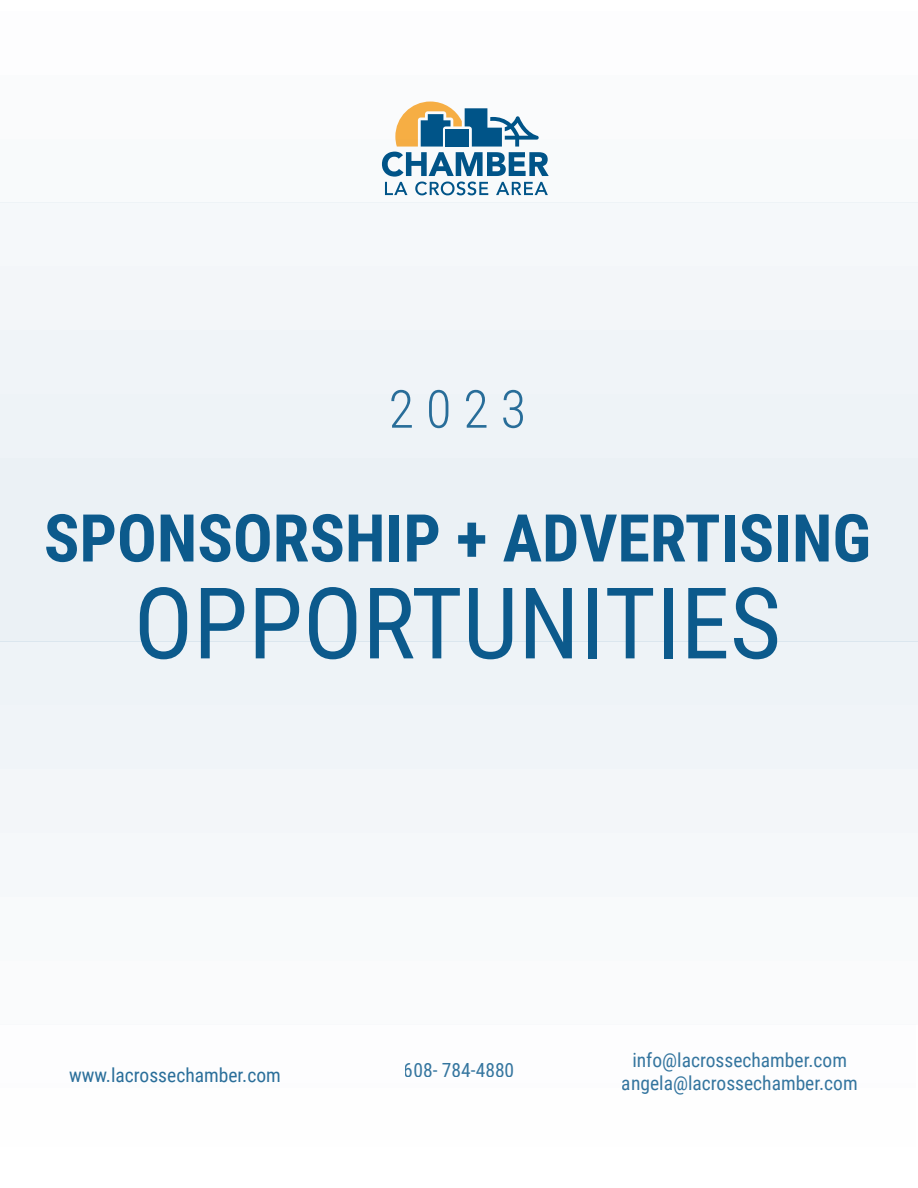
<style>
.page{position:relative;width:918px;height:1188px;background:#fff}
.page>*{position:absolute;margin:0;border:0;box-sizing:border-box;transform-origin:0 0}
.t1{font:99px "Roboto Condensed";color:#035488}
.t2{font:700 66px "Roboto Condensed";color:#035488}
.t3{font:300 52.5px "Roboto Condensed";color:#035488}
.t4{font:19.5px/23.4px "Roboto Condensed";color:#035488;text-align:center}
</style>
<div class="page">
<div style="left:0;top:641px;width:918px;height:64px;background:#eef3f7"></div>
<div style="left:0;top:705px;width:918px;height:64px;background:#f0f4f8"></div>
<div style="left:0;top:769px;width:918px;height:64px;background:#f3f6f9"></div>
<div style="left:0;top:833px;width:918px;height:64px;background:#f5f8fa"></div>
<div style="left:0;top:897px;width:918px;height:64px;background:#f8fafb"></div>
<div style="left:0;top:458px;width:918px;height:183px;background:#ebf1f5"></div>
<div style="left:0;top:961px;width:918px;height:64px;background:#fafbfc"></div>
<div style="left:0;top:394px;width:918px;height:64px;background:#eef3f7"></div>
<div style="left:0;top:330px;width:918px;height:64px;background:#f0f4f8"></div>
<div style="left:0;top:266px;width:918px;height:64px;background:#f3f6f9"></div>
<div style="left:0;top:202px;width:918px;height:64px;background:#f5f8fa"></div>
<svg style="left:381px;top:139px;width:168px;height:57px;fill:#f5f6f8"></svg>
<div style="left:0;top:75px;width:918px;height:64px;background:#fafbfc"></div>
<h3 class="t3" style="left:389px;top:372px;width:139px">2 0 2 3</h3>
<h2 class="t2" style="left:44px;top:492px;width:829px">SPONSORSHIP + ADVERTISING</h2>
<h1 class="t1" style="left:134px;top:554px;width:649px">OPPORTUNITIES</h1>
<p class="t4" style="left:69px;top:1063px;width:213px">www.lacrossechamber.com</p>
<p class="t4" style="left:404px;top:1057px;width:112px">608- 784-4880</p>
<p class="t4" style="left:622px;top:1048px;width:238px">info@lacrossechamber.com angela@lacrossechamber.com</p>
</div>
